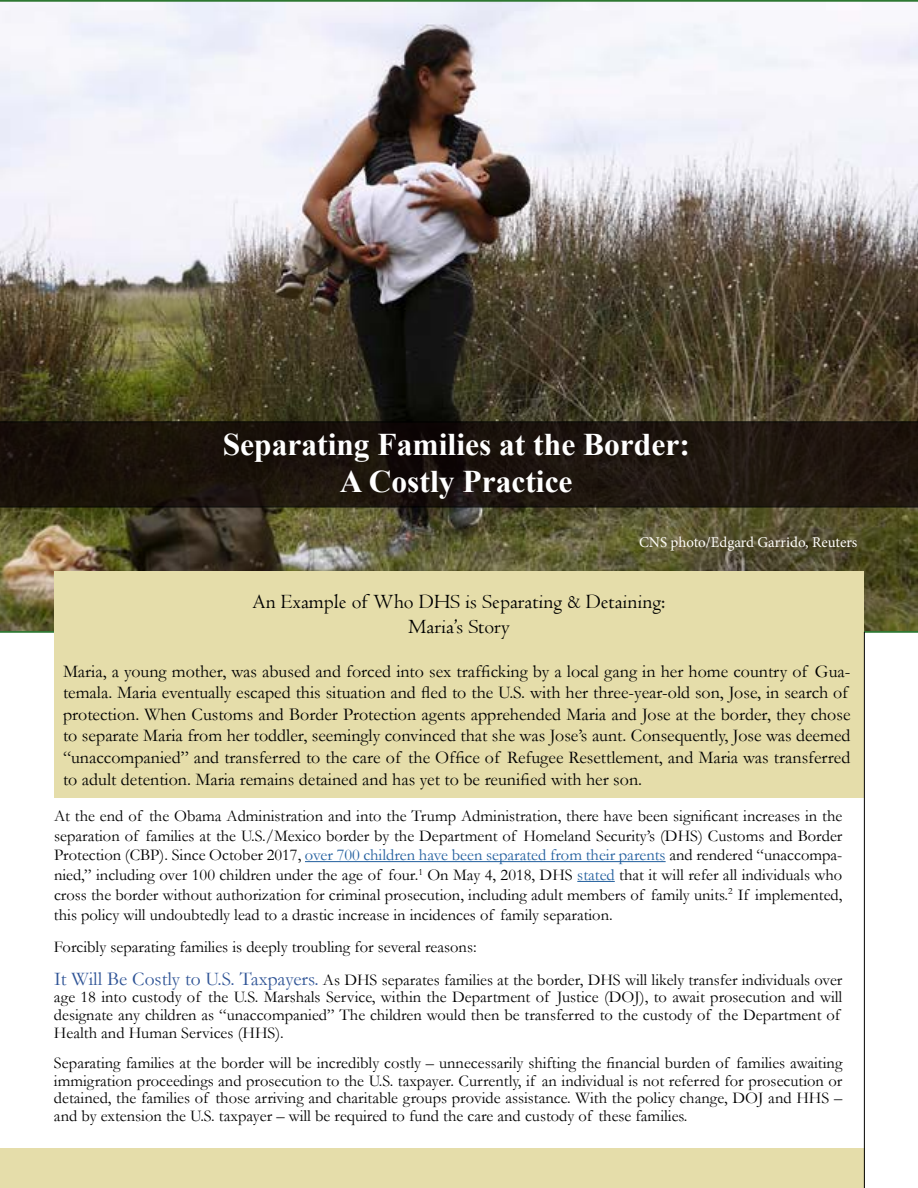
<style>
.page{position:relative;width:918px;height:1188px;background:#fff}
.page>*{position:absolute;margin:0;border:0;box-sizing:border-box;transform-origin:0 0}
.t1{font:700 31.5px/37.8px "Times New Roman";color:#fff;text-align:center}
.t2{font:21px/25.2px "Centaur";color:#000;text-align:center}
.t3{font:18px/21.6px "Garamond";color:#000}
.t4{font:16.5px/19.8px "Garamond";color:#000;text-align:justify}
.t5{font:15px "Minion Pro";color:#fffef9}
.s1{color:#215e9e}
.s2{font-size:19.5px;color:#2f5496}
</style>
<div class="page">
<img style="left:0;top:0;width:918px;height:633px">
<svg style="left:0;top:421px;width:918px;height:87px;background:#1b130c"></svg>
<div style="left:54px;top:571px;width:810px;height:227px;background:#e5ddaa"></div>
<div style="left:0;top:1148px;width:864px;height:40px;background:#e5ddaa"></div>
<hr style="left:305px;top:861px;width:361px;height:1px;background:#215e9e">
<hr style="left:577px;top:881px;width:38px;height:1px;background:#215e9e">
<hr style="left:864px;top:632px;width:1px;height:556px;background:#000">
<h1 class="t1" style="left:223px;top:424px;width:469px">Separating Families at the Border:<br>A Costly Practice</h1>
<p class="t5" style="left:639px;top:532px;width:220px">CNS photo/Edgard Garrido, Reuters</p>
<p class="t2" style="left:253px;top:589px;width:414px">An Example of Who DHS is Separating &amp; Detaining:<br>Maria’s Story</p>
<p class="t3" style="left:63px;top:660px;width:789px">Maria, a young mother, was abused and forced into sex trafficking by a local gang in her home country of Gua&shy;temala. Maria eventually escaped this situation and fled to the U.S. with her three-year-old son, Jose, in search of protection. When Customs and Border Protection agents apprehended Maria and Jose at the border, they chose to separate Maria from her toddler, seemingly convinced that she was Jose’s aunt. Consequently, Jose was deemed “unaccompanied” and transferred to the care of the Office of Refugee Resettlement, and Maria was transferred to adult detention. Maria remains detained and has yet to be reunified with her son.</p>
<p class="t4" style="left:54px;top:805px;width:790px">At the end of the Obama Administration and into the Trump Administration, there have been significant increases in the separation of families at the U.S./Mexico border by the Department of Homeland Security’s (DHS) Customs and Border Protection (CBP). Since October 2017, <span class="s1">over 700 children have been separated from their parents</span> and rendered “unaccompa&shy;nied,” including over 100 children under the age of four.<sup>1</sup> On May 4, 2018, DHS <span class="s1">stated</span> that it will refer all individuals who cross the border without authorization for criminal prosecution, including adult members of family units.<sup>2</sup> If implemented, this policy will undoubtedly lead to a drastic increase in incidences of family separation.</p>
<p class="t4" style="left:54px;top:929px;width:790px;line-height:33px">Forcibly separating families is deeply troubling for several reasons:<br><span class="s2">It Will Be Costly to U.S. Taxpayers.</span> As DHS separates families at the border, DHS will likely transfer individuals over</p>
<p class="t4" style="left:54px;top:988px;width:790px;line-height:17.9px;text-align:left">age 18 into custody of the U.S. Marshals Service, within the Department of Justice (DOJ), to await prosecution and will designate any children as “unaccompanied” The children would then be transferred to the custody of the Department of<br>Health and Human Services (HHS).</p>
<p class="t4" style="left:54px;top:1053px;width:790px;line-height:17.9px">Separating families at the border will be incredibly costly – unnecessarily shifting the financial burden of families awaiting immigration proceedings and prosecution to the U.S. taxpayer. Currently, if an individual is not referred for prosecution or detained, the families of those arriving and charitable groups provide assistance. With the policy change, DOJ and HHS – and by extension the U.S. taxpayer – will be required to fund the care and custody of these families.</p>
</div>
